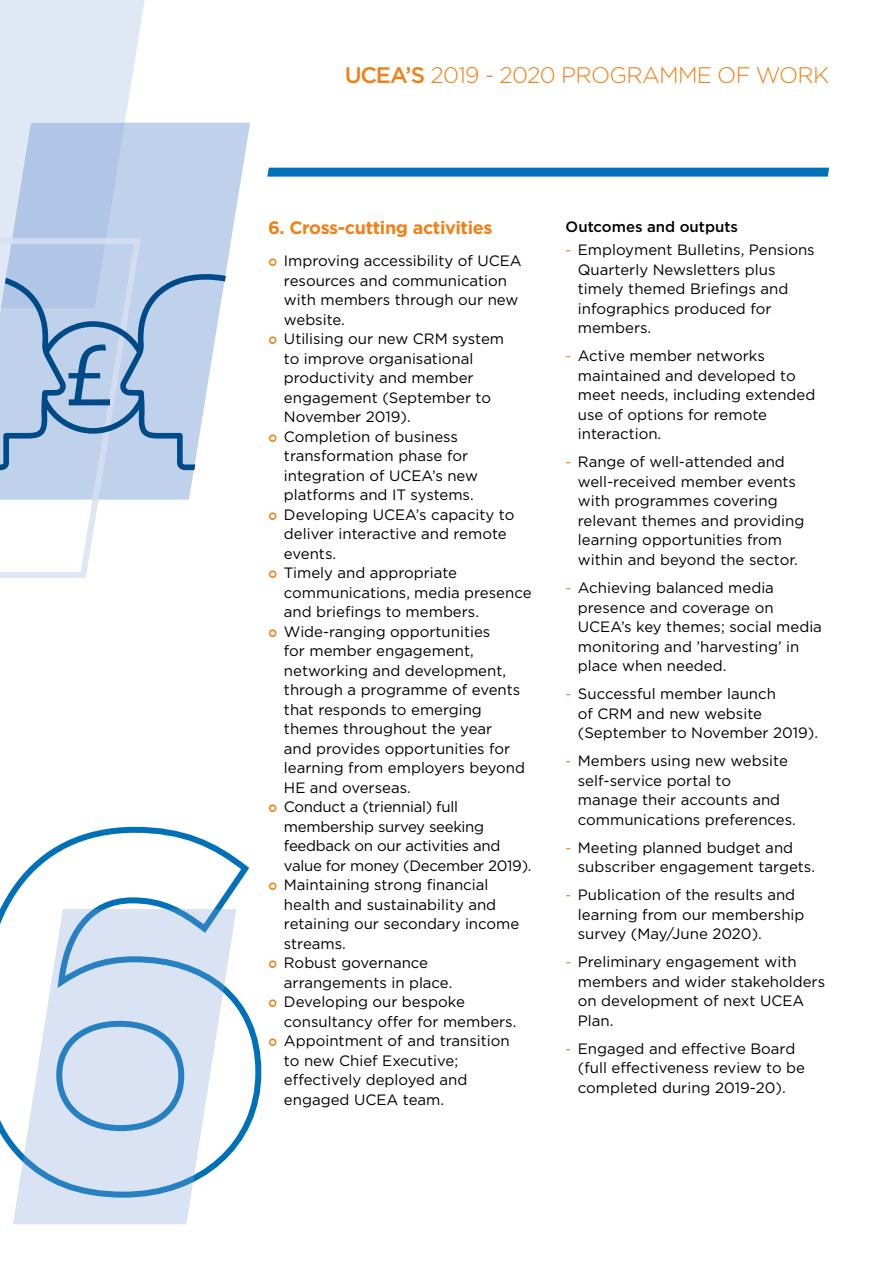
<style>
.page{position:relative;width:893px;height:1263px;background:#fff}
.page>*{position:absolute;margin:0;border:0;box-sizing:border-box;transform-origin:0 0}
.t1{font:300 22.5px "Gotham";letter-spacing:-.03em;color:#f08018}
.t2{font:700 18px "Gotham";letter-spacing:-.02em;color:#f08018}
.t3{font:15px/19.5px "Gotham";color:#000}
.t4{font:15px/19.5px "Gotham";letter-spacing:-.02em;color:#000}
.t5{font:500 15px "Gotham";color:#000}
.s1{font-weight:500}
.s2{font-size:14.25px;color:#f08018}
</style>
<div class="page">
<svg style="left:267px;top:168px;width:562px;height:9px;background:#0b77bc"></svg>
<svg style="left:0;top:826px;width:262px;height:326px"></svg>
<svg style="left:13px;top:909px;width:223px;height:315px;fill:#d9e3f3"></svg>
<svg style="left:0;top:0;width:170px;height:123px;fill:#e0e8f5"></svg>
<svg style="left:0;top:123px;width:250px;height:377px;fill:#c0d1eb"></svg>
<svg style="left:0;top:234px;width:144px;height:344px"></svg>
<svg style="left:0;top:274px;width:226px;height:196px;background:#adc3e0"></svg>
<p class="t1" style="left:345px;top:62px;width:486px"><span class="s1">UCEA’S</span> 2019 - 2020 PROGRAMME OF WORK</p>
<p class="t2" style="left:268px;top:217px;width:226px">6. Cross-cutting activities</p>
<p class="t3" style="left:284px;top:251px;width:239px">Improving accessibility of UCEA resources and communication with members through our new website.</p>
<p class="t3" style="left:284px;top:329px;width:222px">Utilising our new CRM system to improve organisational productivity and member engagement (September to<br>November 2019).</p>
<p class="t3" style="left:284px;top:426px;width:196px">Completion of business transformation phase for integration of UCEA’s new platforms and IT systems.</p>
<p class="t3" style="left:284px;top:504px;width:232px">Developing UCEA’s capacity to deliver interactive and remote events.</p>
<p class="t3" style="left:284px;top:563px;width:249px">Timely and appropriate communications, media presence and briefings to members.</p>
<p class="t3" style="left:284px;top:621px;width:243px">Wide-ranging opportunities<br>for member engagement, networking and development, through a programme of events that responds to emerging themes throughout the year<br>and provides opportunities for learning from employers beyond<br>HE and overseas.</p>
<p class="t4" style="left:284px;top:797px;width:249px">Conduct a (triennial) full membership survey seeking feedback on our activities and value for money (December 2019).</p>
<p class="t3" style="left:284px;top:875px;width:237px">Maintaining strong financial health and sustainability and retaining our secondary income streams.</p>
<p class="t3" style="left:284px;top:953px;width:170px">Robust governance arrangements in place.</p>
<p class="t3" style="left:284px;top:992px;width:234px">Developing our bespoke consultancy offer for members.</p>
<p class="t3" style="left:284px;top:1031px;width:227px">Appointment of and transition to new Chief Executive; effectively deployed and engaged UCEA team.</p>
<p class="t5" style="left:566px;top:218px;width:174px">Outcomes and outputs</p>
<p class="t3" style="left:578px;top:240px;width:238px;text-indent:-12px"><span class="s2">-</span> Employment Bulletins, Pensions<br>Quarterly Newsletters plus timely themed Briefings and infographics produced for members.</p>
<p class="t3" style="left:578px;top:346px;width:239px;text-indent:-12px"><span class="s2">-</span> Active member networks maintained and developed to meet needs, including extended use of options for remote interaction.</p>
<p class="t3" style="left:578px;top:452px;width:228px;text-indent:-12px"><span class="s2">-</span> Range of well-attended and well-received member events with programmes covering relevant themes and providing learning opportunities from within and beyond the sector.</p>
<p class="t3" style="left:578px;top:578px;width:246px;text-indent:-12px"><span class="s2">-</span> Achieving balanced media presence and coverage on<br>UCEA’s key themes; social media monitoring and ’harvesting’ in place when needed.</p>
<p class="t3" style="left:578px;top:684px;width:242px;text-indent:-12px"><span class="s2">-</span> Successful member launch<br>of CRM and new website (September to November 2019).</p>
<p class="t3" style="left:578px;top:751px;width:220px;text-indent:-12px"><span class="s2">-</span> Members using new website self-service portal to<br>manage their accounts and communications preferences.</p>
<p class="t3" style="left:578px;top:837px;width:239px;text-indent:-12px"><span class="s2">-</span> Meeting planned budget and subscriber engagement targets.</p>
<p class="t3" style="left:578px;top:885px;width:228px;text-indent:-12px"><span class="s2">-</span> Publication of the results and learning from our membership survey (May/June 2020).</p>
<p class="t3" style="left:578px;top:952px;width:249px;text-indent:-12px"><span class="s2">-</span> Preliminary engagement with members and wider stakeholders on development of next UCEA<br>Plan.</p>
<p class="t3" style="left:578px;top:1038px;width:229px;text-indent:-12px"><span class="s2">-</span> Engaged and effective Board (full effectiveness review to be completed during 2019-20).</p>
</div>
